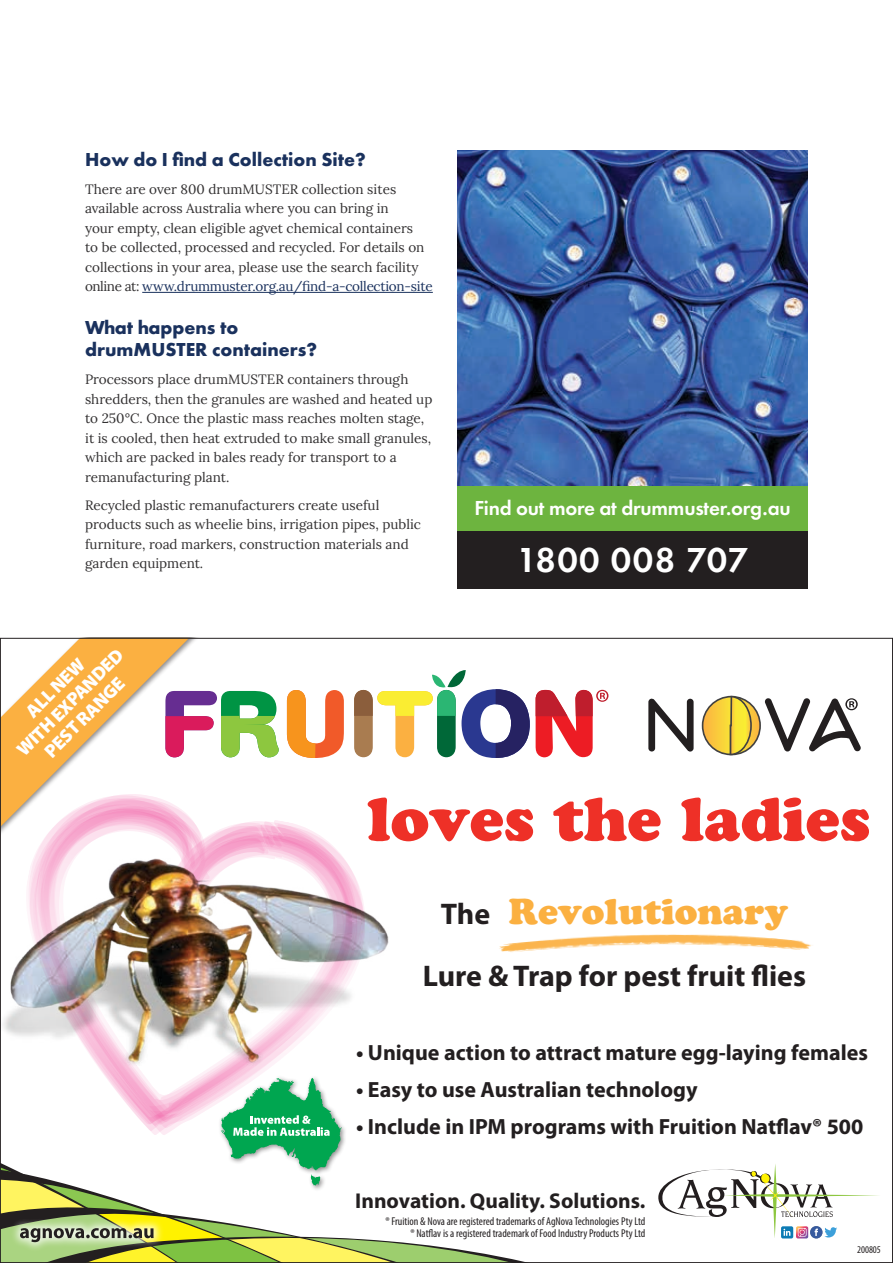
<style>
.page{position:relative;width:893px;height:1263px;background:#fff}
.page>*{position:absolute;margin:0;border:0;box-sizing:border-box;transform-origin:0 0}
.t1{font:900 61.2px "Cooper";color:#ee3027}
.t2{font:600 36px "Futura PT";letter-spacing:.04em;color:#fff}
.t3{font:900 35.85px "Cooper";color:#fbb041}
.t4{font:700 30px "Myriad Pro";color:#231f20}
.t5{font:700 22.05px "Myriad Pro";color:#231f20}
.t6{font:700 21.45px "Myriad Pro";color:#231f20}
.t7{font:600 21px "Futura PT";letter-spacing:-.01em;color:#fff}
.t8{font:700 19.5px/21.8px "Futura PT";color:#1a315d}
.t9{font:900 18.9px/20.5px "Myriad Pro";color:#fff;text-align:center}
.t10{font:13.5px/19.5px "Lora";color:#323031}
.t11{font:condensed 11.4px/11.4px "Myriad Pro";color:#231f20;text-align:right}
.t12{font:condensed 10.35px "Myriad Pro";color:#231f20}
.s1{color:#1a315d}
</style>
<div class="page">
<img style="left:3px;top:912px;width:386px;height:124px">
<svg style="left:353px;top:873px;width:10px;height:163px"></svg>
<img style="left:26px;top:821px;width:327px;height:257px">
<div style="left:218px;top:1075px;width:130px;height:116px;background:#231f20;opacity:.5"></div>
<svg style="left:2px;top:1078px;width:518px;height:183px"></svg>
<svg style="left:648px;top:698px;width:46px;height:53px"></svg>
<svg style="left:287px;top:690px;width:57px;height:68px"></svg>
<svg style="left:354px;top:670px;width:176px;height:88px"></svg>
<svg style="left:536px;top:690px;width:72px;height:67px"></svg>
<svg style="left:702px;top:696px;width:159px;height:59px"></svg>
<svg style="left:658px;top:1164px;width:221px;height:74px"></svg>
<div style="left:0;top:638px;width:219px;height:218px;background:#231f20;opacity:.5"></div>
<svg style="left:2px;top:640px;width:277px;height:187px"></svg>
<svg style="left:499px;top:934px;width:314px;height:18px"></svg>
<img style="left:457px;top:151px;width:351px;height:335px">
<div style="left:457px;top:486px;width:351px;height:46px;background:#6db43f"></div>
<div style="left:457px;top:532px;width:351px;height:57px;background:#231f20"></div>
<hr style="left:142px;top:292px;width:291px;height:1px;background:#1a315d">
<h3 class="t8" style="left:85px;top:148px;width:282px">How do I find a Collection Site?</h3>
<p class="t10" style="left:85px;top:178px;width:349px">There are over 800 drumMUSTER collection sites available across Australia where you can bring in<br>your empty, clean eligible agvet chemical containers<br>to be collected, processed and recycled. For details on collections in your area, please use the search facility online at: <span class="s1">www.drummuster.org.au/find-a-collection-site</span></p>
<h3 class="t8" style="left:85px;top:316px;width:234px">What happens to drumMUSTER containers?</h3>
<p class="t10" style="left:85px;top:369px;width:349px">Processors place drumMUSTER containers through shredders, then the granules are washed and heated up to 250°C. Once the plastic mass reaches molten stage, it is cooled, then heat extruded to make small granules, which are packed in bales ready for transport to a remanufacturing plant.</p>
<p class="t10" style="left:85px;top:494px;width:338px">Recycled plastic remanufacturers create useful products such as wheelie bins, irrigation pipes, public furniture, road markers, construction materials and garden equipment.</p>
<h3 class="t9" style="left:-3px;top:730px;width:144px;rotate:-45deg">ALL NEW<br>WITH EXPANDED<br>PEST RANGE</h3>
<h3 class="t7" style="left:474px;top:494px;width:318px">Find out more at drummuster.org.au</h3>
<h2 class="t2" style="left:517px;top:537px;width:233px">1800 008 707</h2>
<h1 class="t1" style="left:367px;top:782px;width:505px">loves the ladies</h1>
<h3 class="t3" style="left:509px;top:890px;width:281px">Revolutionary</h3>
<h3 class="t4" style="left:423px;top:956px;width:385px">Lure &amp; Trap for pest fruit flies</h3>
<h3 class="t4" style="left:441px;top:895px;width:51px">The</h3>
<h3 class="t5" style="left:356px;top:1038px;width:513px">• Unique action to attract mature egg-laying females</h3>
<h3 class="t5" style="left:356px;top:1075px;width:343px">• Easy to use Australian technology</h3>
<h3 class="t5" style="left:356px;top:1112px;width:509px">• Include in IPM programs with Fruition Natflav® 500</h3>
<h3 class="t6" style="left:355px;top:1186px;width:292px">Innovation. Quality. Solutions.</h3>
<p class="t11" style="left:385px;top:1215px;width:261px">® Fruition &amp; Nova are registered trademarks of AgNova Technologies Pty Ltd ® Natflav is a registered trademark of Food Industry Products Pty Ltd</p>
<p class="t12" style="left:857px;top:1243px;width:25px">200805</p>
</div>
